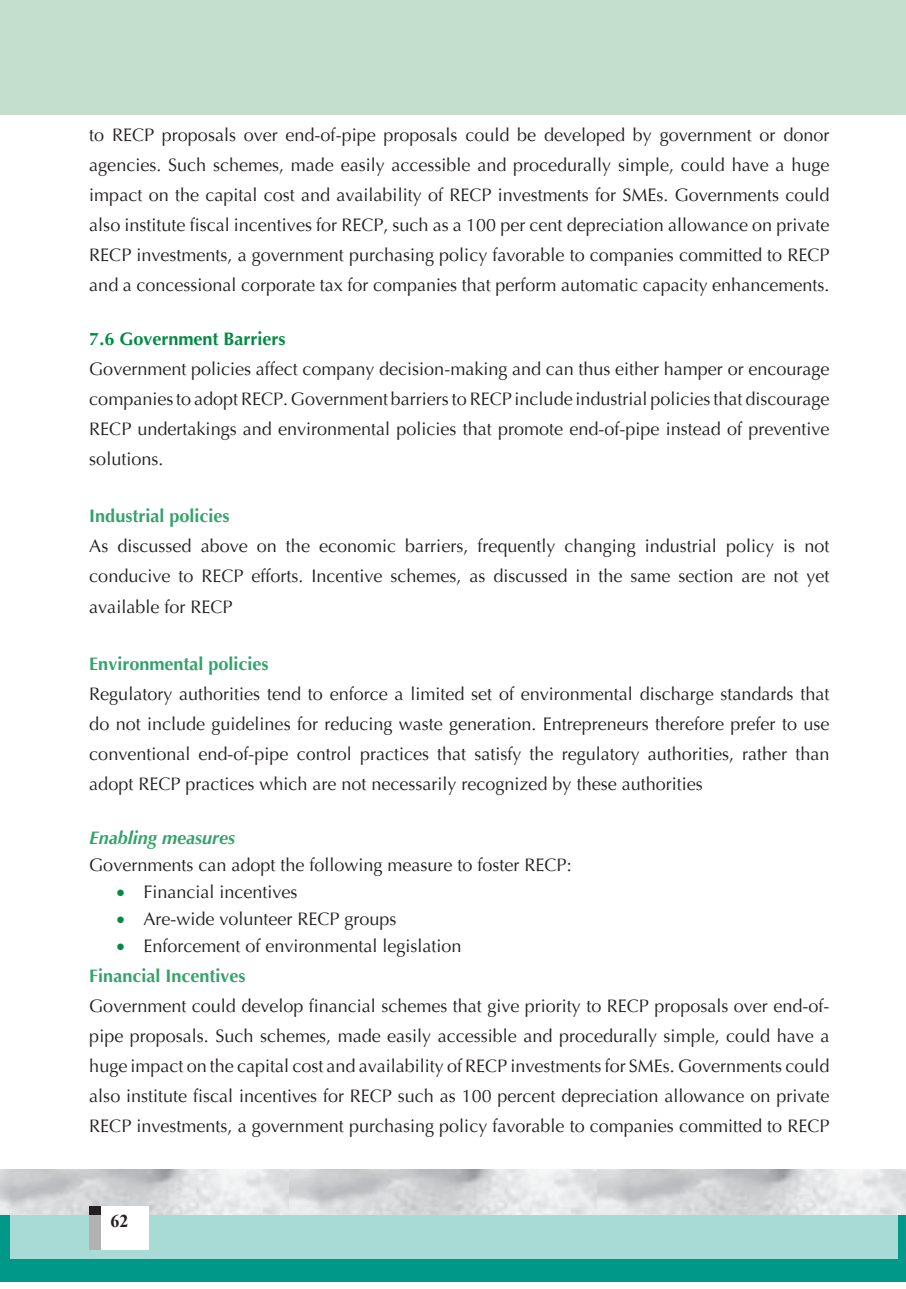
<style>
.page{position:relative;width:906px;height:1289px;background:#fff}
.page>*{position:absolute;margin:0;border:0;box-sizing:border-box;transform-origin:0 0}
.t1{font:18px/30px "Optima";color:#231f20;text-align:justify}
.t2{font:700 18px "Optima";color:#33a36b}
.t3{font:700 18px "Optima";color:#008b43}
.t4{font:italic 700 18px "Optima";color:#33a36b}
.t5{font:700 18px "Times New Roman";color:#231f20}
.s1{color:#008b43}
.s2{font-weight:700;color:#33a36b}
</style>
<div class="page">
<div style="left:0;top:0;width:906px;height:115px;background:#c4dfcd"></div>
<div style="left:0;top:1215px;width:906px;height:66px;background:#009889"></div>
<div style="left:89px;top:1206px;width:12px;height:43px;background:#231f20"></div>
<div style="left:11px;top:1214px;width:895px;height:44px;background:#a8dbd6"></div>
<div style="left:898px;top:1215px;width:8px;height:66px;background:#009889"></div>
<hr style="left:905px;top:1212px;width:1px;height:44px;background:#fff">
<p class="t1" style="left:89px;top:120px;width:741px">to RECP proposals over end-of-pipe proposals could be developed by government or donor agencies. Such schemes, made easily accessible and procedurally simple, could have a huge impact on the capital cost and availability of RECP investments for SMEs. Governments could also institute fiscal incentives for RECP, such as a 100 per cent depreciation allowance on private RECP investments, a government purchasing policy favorable to companies committed to RECP and a concessional corporate tax for companies that perform automatic capacity enhancements.</p>
<p class="t3" style="left:89px;top:329px;width:198px">7.6 Government Barriers</p>
<p class="t1" style="left:89px;top:354px;width:741px">Government policies affect company decision-making and can thus either hamper or encourage companies to adopt RECP. Government barriers to RECP include industrial policies that discourage RECP undertakings and environmental policies that promote end-of-pipe instead of preventive solutions.</p>
<p class="t2" style="left:89px;top:506px;width:142px">Industrial policies</p>
<p class="t1" style="left:89px;top:531px;width:741px">As discussed above on the economic barriers, frequently changing industrial policy is not conducive to RECP efforts. Incentive schemes, as discussed in the same section are not yet available for RECP</p>
<p class="t2" style="left:89px;top:653px;width:181px">Environmental policies</p>
<p class="t1" style="left:89px;top:678px;width:741px">Regulatory authorities tend to enforce a limited set of environmental discharge standards that do not include guidelines for reducing waste generation. Entrepreneurs therefore prefer to use conventional end-of-pipe control practices that satisfy the regulatory authorities, rather than adopt RECP practices which are not necessarily recognized by these authorities</p>
<p class="t4" style="left:89px;top:826px;width:147px">Enabling measures</p>
<p class="t1" style="left:89px;top:849px;width:484px">Governments can adopt the following measure to foster RECP:</p>
<p class="t1" style="left:116px;top:876px;width:183px"><span class="s1">•</span> Financial incentives</p>
<p class="t1" style="left:116px;top:903px;width:282px"><span class="s1">•</span> Are-wide volunteer RECP groups</p>
<p class="t1" style="left:89px;top:930px;width:374px;text-indent:27px"><span class="s1">•</span> Enforcement of environmental legislation<br><span class="s2">Financial Incentives</span></p>
<p class="t1" style="left:89px;top:990px;width:741px">Government could develop financial schemes that give priority to RECP proposals over end-of&shy;pipe proposals. Such schemes, made easily accessible and procedurally simple, could have a huge impact on the capital cost and availability of RECP investments for SMEs. Governments could also institute fiscal incentives for RECP such as 100 percent depreciation allowance on private RECP investments, a government purchasing policy favorable to companies committed to RECP</p>
<p class="t5" style="left:110px;top:1208px;width:19px">62</p>
</div>
